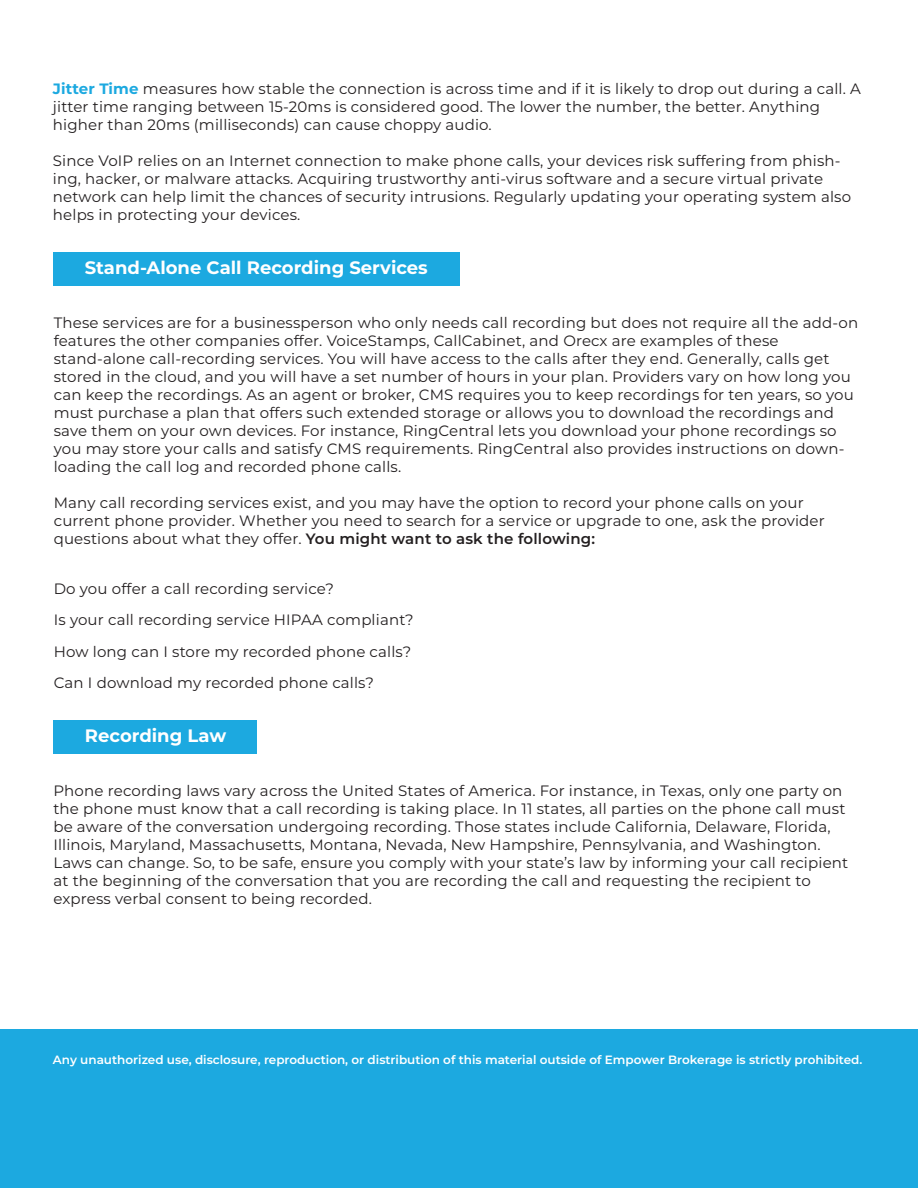
<style>
.page{position:relative;width:918px;height:1188px;background:#fff}
.page>*{position:absolute;margin:0;border:0;box-sizing:border-box;transform-origin:0 0}
.t1{font:700 18px "Montserrat";color:#fff}
.t2{font:15px/18px "Montserrat";letter-spacing:.01em;color:#231f20}
.t3{font:600 12px "Montserrat";color:#fff}
.s1{font-weight:700;color:#1ca9e0}
.s2{font-weight:600}
</style>
<div class="page">
<div style="left:53px;top:252px;width:407px;height:33px;background:#1ca9e0"></div>
<div style="left:1px;top:1030px;width:917px;height:158px;background:#1ca9e0"></div>
<div style="left:54px;top:720px;width:203px;height:33px;background:#1ca9e0"></div>
<p class="t2" style="left:53px;top:79px;width:810px"><span class="s1">Jitter Time</span> measures how stable the connection is across time and if it is likely to drop out during a call. A jitter time ranging between 15-20ms is considered good. The lower the number, the better. Anything higher than 20ms (milliseconds) can cause choppy audio.</p>
<p class="t2" style="left:53px;top:151px;width:800px">Since VoIP relies on an Internet connection to make phone calls, your devices risk suffering from phish&shy;ing, hacker, or malware attacks. Acquiring trustworthy anti-virus software and a secure virtual private network can help limit the chances of security intrusions. Regularly updating your operating system also helps in protecting your devices.</p>
<p class="t1" style="left:85px;top:254px;width:345px">Stand-Alone Call Recording Services</p>
<p class="t2" style="left:54px;top:313px;width:806px">These services are for a businessperson who only needs call recording but does not require all the add-on features the other companies offer. VoiceStamps, CallCabinet, and Orecx are examples of these stand-alone call-recording services. You will have access to the calls after they end. Generally, calls get stored in the cloud, and you will have a set number of hours in your plan. Providers vary on how long you can keep the recordings. As an agent or broker, CMS requires you to keep recordings for ten years, so you must purchase a plan that offers such extended storage or allows you to download the recordings and save them on your own devices. For instance, RingCentral lets you download your phone recordings so you may store your calls and satisfy CMS requirements. RingCentral also provides instructions on down&shy;loading the call log and recorded phone calls.</p>
<p class="t2" style="left:54px;top:493px;width:773px">Many call recording services exist, and you may have the option to record your phone calls on your current phone provider. Whether you need to search for a service or upgrade to one, ask the provider questions about what they offer. <span class="s2">You might want to ask the following:</span></p>
<p class="t2" style="left:54px;top:572px;width:362px;line-height:31.5px">Do you offer a call recording service?<br>Is your call recording service HIPAA compliant?<br>How long can I store my recorded phone calls?<br>Can I download my recorded phone calls?</p>
<p class="t1" style="left:85px;top:723px;width:143px">Recording Law</p>
<p class="t2" style="left:53px;top:781px;width:796px">Phone recording laws vary across the United States of America. For instance, in Texas, only one party on the phone must know that a call recording is taking place. In 11 states, all parties on the phone call must be aware of the conversation undergoing recording. Those states include California, Delaware, Florida, Illinois, Maryland, Massachusetts, Montana, Nevada, New Hampshire, Pennsylvania, and Washington.<br>Laws can change. So, to be safe, ensure you comply with your state’s law by informing your call recipient at the beginning of the conversation that you are recording the call and requesting the recipient to express verbal consent to being recorded.</p>
<p class="t3" style="left:53px;top:1051px;width:811px">Any unauthorized use, disclosure, reproduction, or distribution of this material outside of Empower Brokerage is strictly prohibited.</p>
</div>
